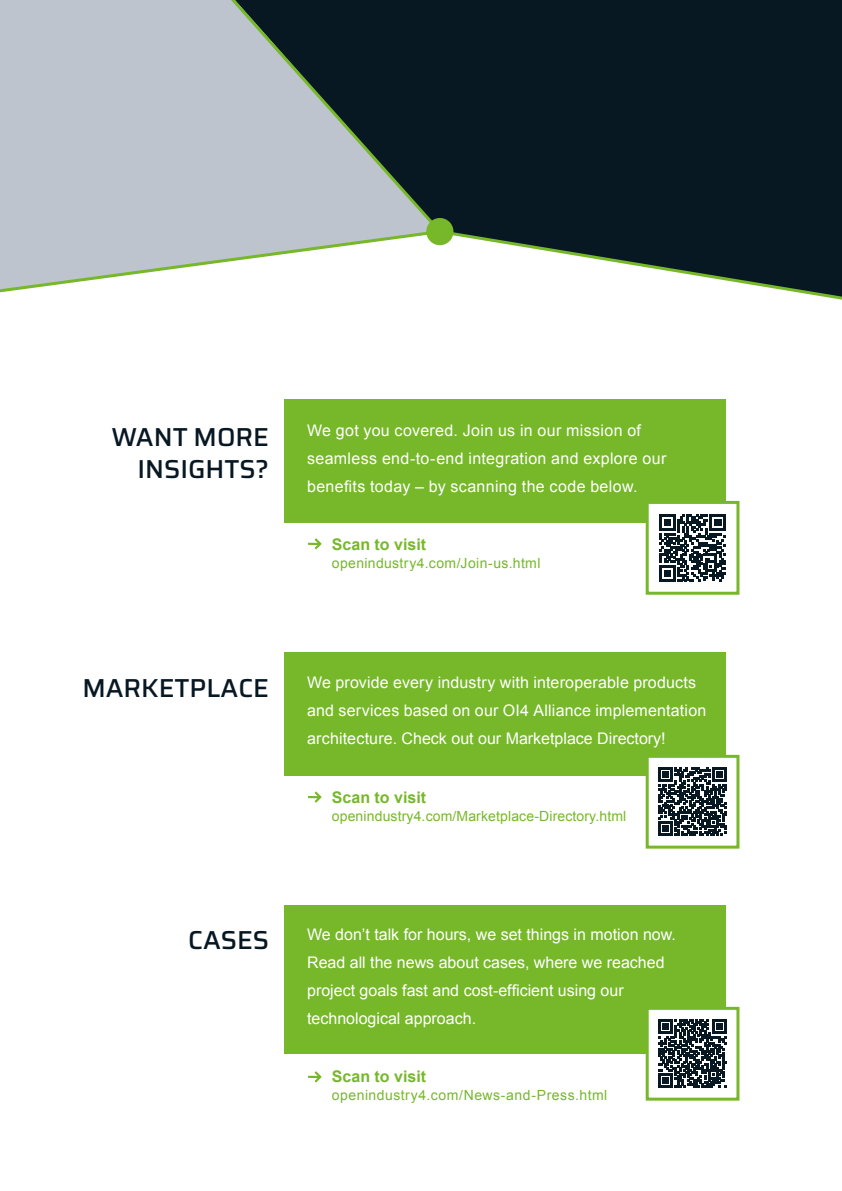
<style>
.page{position:relative;width:842px;height:1191px;background:#fff}
.page>*{position:absolute;margin:0;border:0;box-sizing:border-box;transform-origin:0 0}
.t1{font:500 26px/32px "Saira";color:#081823;text-align:right}
.t2{font:16px/28px "Arial";letter-spacing:.01em;color:#fff}
.t3{font:700 16px "Arial";color:#76b82a}
.t4{font:14px "Arial";letter-spacing:.025em;color:#76b82a}
</style>
<div class="page">
<div style="left:0;top:0;width:197px;height:228px;background:#bec4ce"></div>
<svg style="left:0;top:228px;width:197px;height:65px"></svg>
<div style="left:284px;top:399px;width:442px;height:124px;background:#76b82a"></div>
<div style="left:646px;top:501px;width:93px;height:94px;background:#fff;border:3px solid #76b82a"></div>
<svg style="left:659px;top:514px;width:67px;height:67px"></svg>
<div style="left:284px;top:652px;width:442px;height:124px;background:#76b82a"></div>
<div style="left:284px;top:905px;width:442px;height:148px;background:#76b82a"></div>
<div style="left:646px;top:755px;width:93px;height:93px;background:#fff;border:3px solid #76b82a"></div>
<svg style="left:658px;top:767px;width:69px;height:69px"></svg>
<div style="left:646px;top:1006px;width:93px;height:94px;background:#fff;border:3px solid #76b82a"></div>
<svg style="left:658px;top:1019px;width:69px;height:69px"></svg>
<svg style="left:197px;top:0;width:645px;height:300px;background:#4c585f"></svg>
<div style="left:426px;top:218px;width:27px;height:27px;background:#76b82a;border-radius:50%"></div>
<svg style="left:308px;top:538px;width:14px;height:11px"></svg>
<svg style="left:308px;top:791px;width:14px;height:11px"></svg>
<svg style="left:308px;top:1071px;width:14px;height:11px"></svg>
<h1 class="t1" style="left:111px;top:420px;width:159px">WANT MORE<br>INSIGHTS?</h1>
<p class="t2" style="left:307px;top:417px;width:361px">We got you covered. Join us in our mission of seamless end-to-end integration and explore our benefits today – by scanning the code below.</p>
<p class="t3" style="left:332px;top:533px;width:96px">Scan to visit</p>
<p class="t4" style="left:332px;top:553px;width:210px">openindustry4.com/Join-us.html</p>
<h1 class="t1" style="left:82px;top:671px;width:188px">MARKETPLACE</h1>
<p class="t2" style="left:307px;top:669px;width:401px">We provide every industry with interoperable products and services based on our OI4 Alliance implementation architecture. Check out our Marketplace Directory!</p>
<p class="t3" style="left:332px;top:786px;width:96px">Scan to visit</p>
<p class="t4" style="left:332px;top:806px;width:296px">openindustry4.com/Marketplace-Directory.html</p>
<h1 class="t1" style="left:188px;top:923px;width:82px">CASES</h1>
<p class="t2" style="left:307px;top:921px;width:370px">We don’t talk for hours, we set things in motion now.<br>Read all the news about cases, where we reached project goals fast and cost-efficient using our technological approach.</p>
<p class="t3" style="left:332px;top:1066px;width:96px">Scan to visit</p>
<p class="t4" style="left:332px;top:1086px;width:277px">openindustry4.com/News-and-Press.html</p>
</div>
